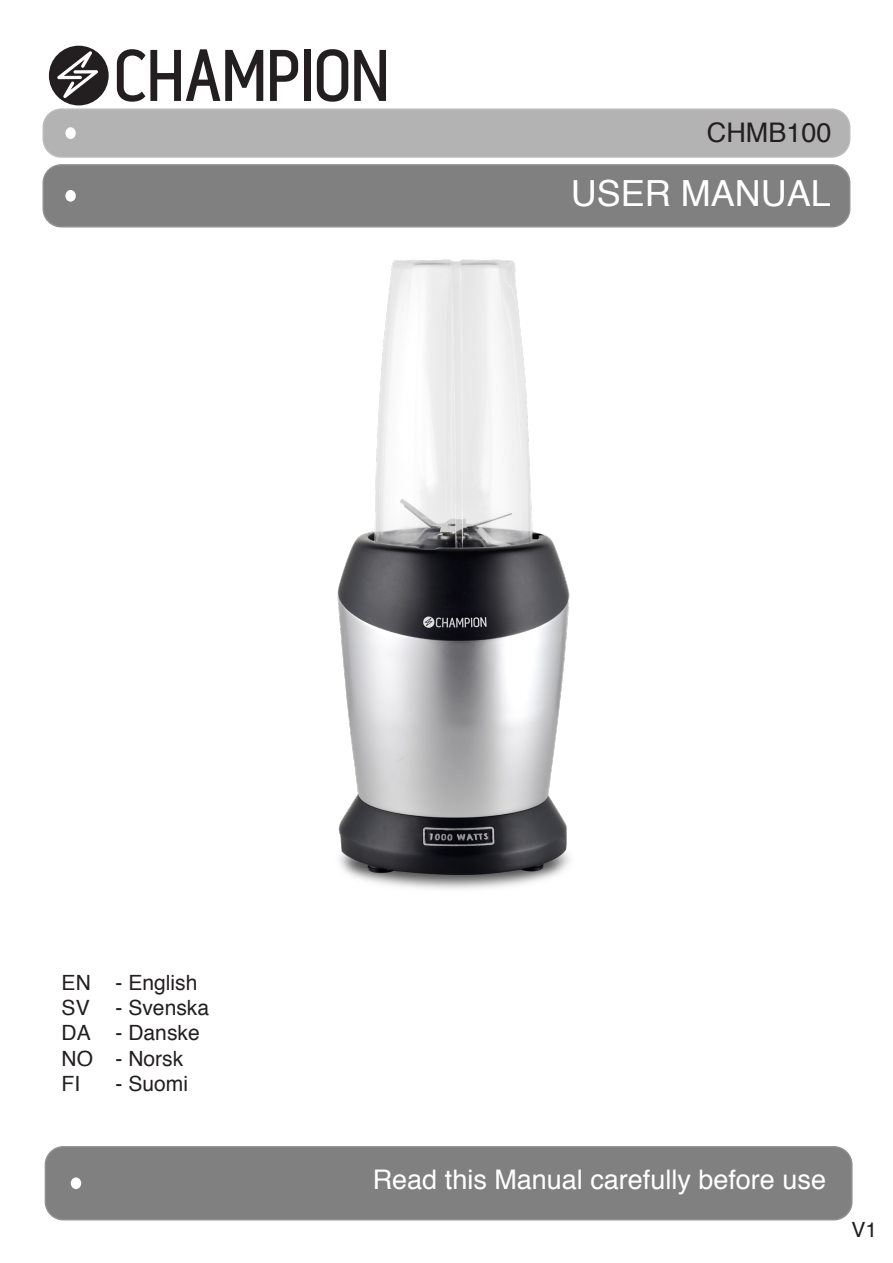
<style>
.page{position:relative;width:893px;height:1263px;background:#fff}
.page>*{position:absolute;margin:0;border:0;box-sizing:border-box;transform-origin:0 0}
.t1{font:36px "Helvetica";color:#fff}
.t2{font:27px "Helvetica";color:#fff}
.t3{font:27px "Helvetica";color:#231f20}
.t4{font:21px "Helvetica";color:#231f20}
</style>
<div class="page">
<div style="left:43px;top:109px;width:807px;height:48px;background:#b3b3b3;border-radius:18px"></div>
<div style="left:43px;top:108px;width:807px;height:50px;border:2px solid #231f20;border-radius:18px"></div>
<div style="left:43px;top:165px;width:807px;height:62px;background:#808080;border-radius:18px"></div>
<div style="left:43px;top:164px;width:807px;height:63px;border:2px solid #231f20;border-radius:18px"></div>
<div style="left:45px;top:1147px;width:807px;height:73px;background:#808080;border-radius:18px"></div>
<div style="left:45px;top:1146px;width:808px;height:74px;border:2px solid #231f20;border-radius:18px"></div>
<div style="left:65px;top:127px;width:11px;height:12px;background:#fff;border-radius:50%"></div>
<div style="left:65px;top:190px;width:11px;height:12px;background:#fff;border-radius:50%"></div>
<div style="left:71px;top:1177px;width:10px;height:12px;background:#fff;border-radius:50%"></div>
<svg style="left:117px;top:49px;width:146px;height:53px"></svg>
<svg style="left:270px;top:50px;width:28px;height:51px"></svg>
<div style="left:304px;top:50px;width:7px;height:51px;background:#231f20"></div>
<svg style="left:317px;top:49px;width:31px;height:53px"></svg>
<svg style="left:354px;top:50px;width:32px;height:51px"></svg>
<svg style="left:49px;top:46px;width:60px;height:59px"></svg>
<img style="left:337px;top:259px;width:233px;height:630px">
<p class="t3" style="left:707px;top:115px;width:126px">CHMB100</p>
<p class="t1" style="left:571px;top:170px;width:262px">USER MANUAL</p>
<p class="t4" style="left:62px;top:969px;width:137px">EN - English</p>
<p class="t4" style="left:62px;top:995px;width:149px">SV - Svenska</p>
<p class="t4" style="left:62px;top:1020px;width:140px">DA - Danske</p>
<p class="t4" style="left:62px;top:1045px;width:123px">NO - Norsk</p>
<p class="t4" style="left:62px;top:1070px;width:20px">FI</p>
<p class="t4" style="left:116px;top:1070px;width:74px">- Suomi</p>
<p class="t2" style="left:373px;top:1163px;width:455px">Read this Manual carefully before use</p>
<p class="t4" style="left:851px;top:1216px;width:27px">V1</p>
</div>
